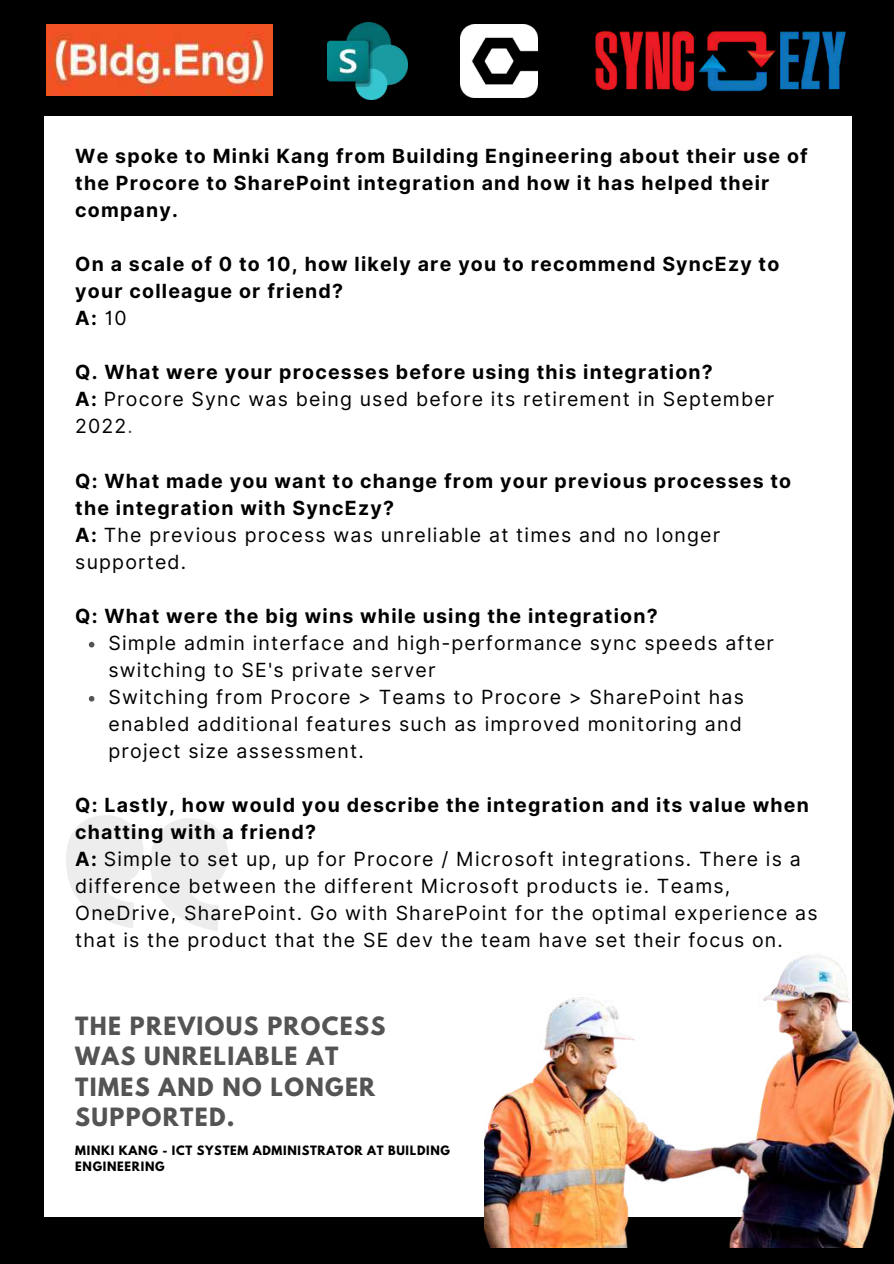
<style>
.page{position:relative;width:894px;height:1264px;background:#fff}
.page>*{position:absolute;margin:0;border:0;box-sizing:border-box;transform-origin:0 0}
.t1{font:700 22.35px/30.5px "League Spartan";letter-spacing:.06em;color:#545454}
.t2{font:19.5px/27px "Inter";letter-spacing:.06em;color:#000}
.t3{font:700 19.5px/27px "Inter";letter-spacing:.06em;color:#000}
.t4{font:700 11.4px/15.3px "League Spartan";letter-spacing:.06em;color:#000}
.s1{font-weight:400}
.s2{font-weight:700}
.s3{color:#545454}
</style>
<div class="page">
<div style="left:0;top:0;width:893px;height:1263px;background:#000"></div>
<div style="left:44px;top:117px;width:807px;height:1099px;background:#fff"></div>
<svg style="left:66px;top:815px;width:162px;height:116px"></svg>
<img style="left:595px;top:30px;width:251px;height:62px">
<img style="left:460px;top:25px;width:77px;height:73px">
<img style="left:327px;top:22px;width:80px;height:78px">
<img style="left:46px;top:25px;width:226px;height:70px">
<img style="left:484px;top:938px;width:409px;height:309px">
<svg style="left:89px;top:642px;width:5px;height:5px"></svg>
<svg style="left:89px;top:696px;width:5px;height:5px"></svg>
<p class="t3" style="left:75px;top:142px;width:733px">We spoke to Minki Kang from Building Engineering about their use of the Procore to SharePoint integration and how it has helped their company.</p>
<p class="t3" style="left:75px;top:251px;width:705px">On a scale of 0 to 10, how likely are you to recommend SyncEzy to your colleague or friend?<br>A: <span class="s1">10</span></p>
<p class="t2" style="left:75px;top:359px;width:700px"><span class="s2">Q. What were your processes before using this integration?<br>A:</span> Procore Sync was being used before its retirement in September<br>2022<span class="s3">.</span></p>
<p class="t3" style="left:75px;top:467px;width:717px">Q: What made you want to change from your previous processes to the integration with SyncEzy?<br>A: <span class="s1">The previous process was unreliable at times and no longer supported.</span></p>
<p class="t3" style="left:75px;top:602px;width:583px">Q: What were the big wins while using the integration?</p>
<p class="t2" style="left:108px;top:629px;width:667px">Simple admin interface and high-performance sync speeds after switching to SE's private server<br>Switching from Procore &gt; Teams to Procore &gt; SharePoint has enabled additional features such as improved monitoring and project size assessment.</p>
<p class="t2" style="left:75px;top:791px;width:743px"><span class="s2">Q: Lastly, how would you describe the integration and its value when chatting with a friend?<br>A:</span> Simple to set up, up for Procore / Microsoft integrations. There is a difference between the different Microsoft products ie. Teams, OneDrive, SharePoint. Go with SharePoint for the optimal experience as that is the product that the SE dev the team have set their focus on.</p>
<p class="t1" style="left:75px;top:1013px;width:312px">THE PREVIOUS PROCESS<br>WAS UNRELIABLE AT<br>TIMES AND NO LONGER<br>SUPPORTED.</p>
<p class="t4" style="left:75px;top:1144px;width:376px">MINKI KANG - ICT SYSTEM ADMINISTRATOR AT BUILDING<br>ENGINEERING</p>
</div>
